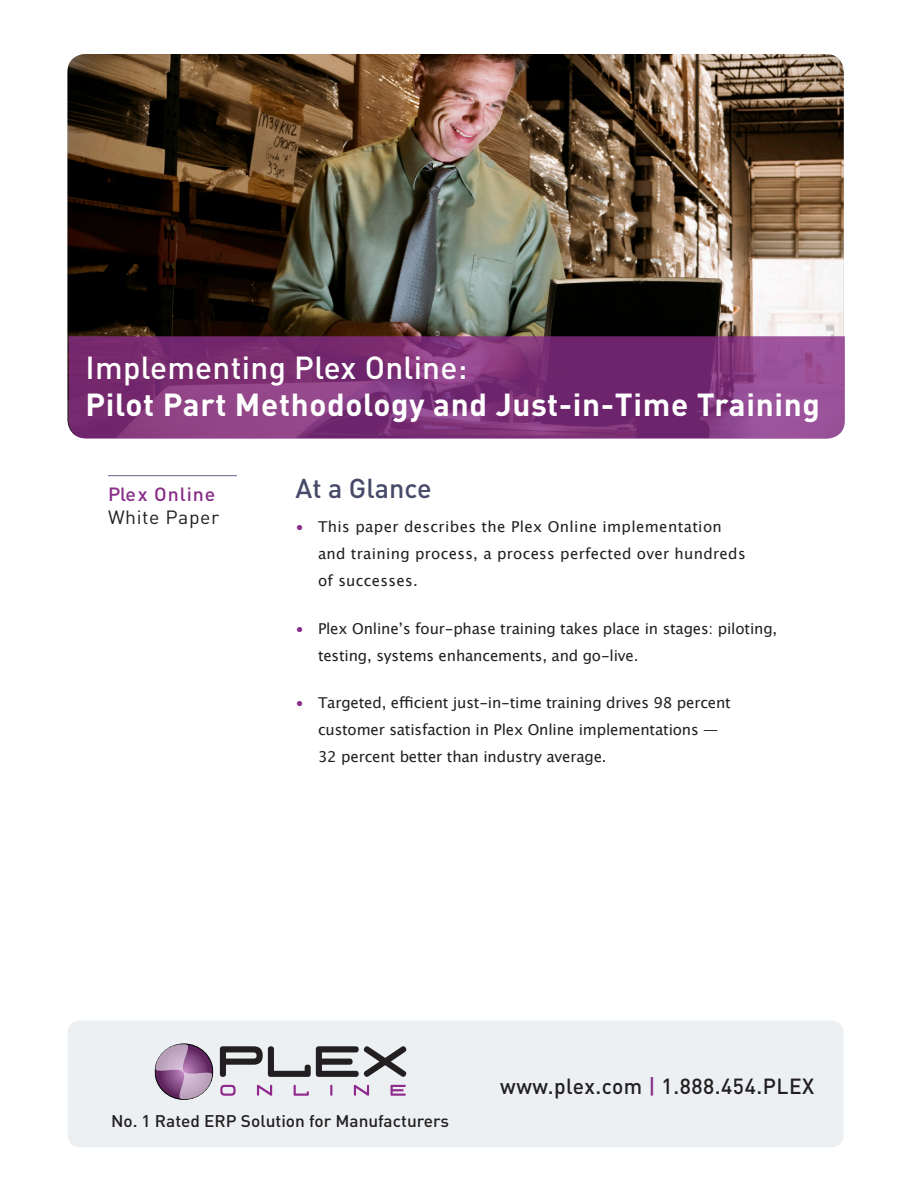
<style>
.page{position:relative;width:918px;height:1188px;background:#fff}
.page>*{position:absolute;margin:0;border:0;box-sizing:border-box;transform-origin:0 0}
.t1{font:700 31.5px "DIN";letter-spacing:.02em;color:#fff}
.t2{font:500 31.5px "DIN";letter-spacing:.01em;color:#fff}
.summarytext{font:500 27px "DIN";color:#464a68}
.t3{font:500 21.6px "DIN";letter-spacing:.025em;color:#231f20}
.heading{font:500 18.9px "DIN";letter-spacing:.05em;color:#872d87}
.heading-2{font:18.9px "DIN";letter-spacing:.03em;color:#231f20}
.t4{font:500 16.8px "DIN";color:#231f20}
.Cover_Page_Bullet{font:15px/27px "Lucida Grande";letter-spacing:-.01em;color:#231f20}
.Cover_Page_Bullet-2{font:15px/27px "Lucida Grande";letter-spacing:.02em;color:#231f20}
.s1{color:#872d87}
</style>
<div class="page">
<div style="left:68px;top:1020px;width:776px;height:128px;background:#edf0f2;border-radius:13px"></div>
<svg style="left:155px;top:1044px;width:57px;height:55px"></svg>
<svg style="left:220px;top:1046px;width:186px;height:31px"></svg>
<svg style="left:220px;top:1085px;width:16px;height:11px"></svg>
<svg style="left:257px;top:1085px;width:15px;height:11px"></svg>
<svg style="left:294px;top:1085px;width:15px;height:11px"></svg>
<svg style="left:330px;top:1085px;width:2px;height:11px"></svg>
<svg style="left:354px;top:1085px;width:15px;height:11px"></svg>
<svg style="left:391px;top:1085px;width:15px;height:11px"></svg>
<hr style="left:108px;top:475px;width:129px;height:1px;background:#61668b">
<img style="left:68px;top:54px;width:776px;height:384px;border-radius:18px">
<svg style="left:69px;top:336px;width:776px;height:103px;background:#80357b"></svg>
<p class="t2" style="left:86px;top:348px;width:383px">Implementing Plex Online:</p>
<p class="t1" style="left:86px;top:384px;width:736px">Pilot Part Methodology and Just-in-Time Training</p>
<p class="heading" style="left:108px;top:482px;width:109px">Plex Online</p>
<p class="heading-2" style="left:108px;top:505px;width:113px">White Paper</p>
<p class="summarytext" style="left:296px;top:471px;width:138px">At a Glance</p>
<p class="Cover_Page_Bullet-2" style="left:318px;top:514px;width:429px;text-indent:-22px"><span class="s1">•</span> This paper describes the Plex Online implementation and training process, a process perfected over hundreds of successes.</p>
<p class="Cover_Page_Bullet" style="left:318px;top:615px;width:461px;text-indent:-22px"><span class="s1">•</span> Plex Online’s four-phase training takes place in stages: piloting, testing, systems enhancements, and go-live.</p>
<p class="Cover_Page_Bullet" style="left:318px;top:689px;width:414px;text-indent:-22px"><span class="s1">•</span> Targeted, efficient just-in-time training drives 98 percent customer satisfaction in Plex Online implementations —<br>32 percent better than industry average.</p>
<p class="t3" style="left:500px;top:1072px;width:316px">www.plex.com <span class="s1">|</span> 1.888.454.PLEX</p>
<p class="t4" style="left:111px;top:1110px;width:340px">No. 1 Rated ERP Solution for Manufacturers</p>
</div>
